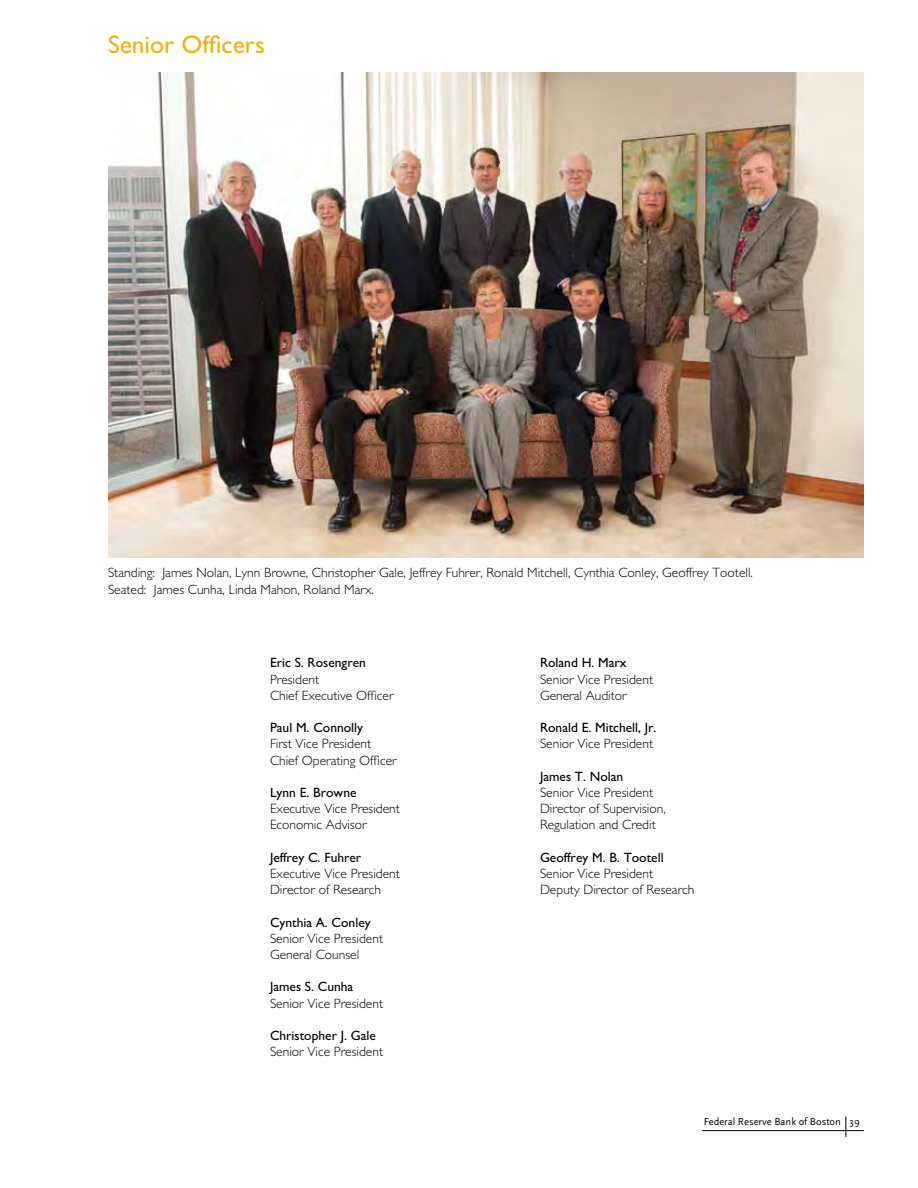
<style>
.page{position:relative;width:918px;height:1188px;background:#fff}
.page>*{position:absolute;margin:0;border:0;box-sizing:border-box;transform-origin:0 0}
.t1{font:25.5px "M Gill Sans";color:#eeb111}
.t2{font:300 13.5px/16.2px "M Gill Sans";color:#000}
.t3{font:13.5px "M Gill Sans";color:#000}
.t4{font:10.5px "Scala Sans";color:#000}
</style>
<div class="page">
<hr style="left:702px;top:1130px;width:162px;height:1px;background:#000">
<svg style="left:845px;top:1117px;width:1px;height:20px"></svg>
<img style="left:108px;top:73px;width:756px;height:485px">
<h1 class="t1" style="left:108px;top:30px;width:158px">Senior Officers</h1>
<p class="t2" style="left:108px;top:565px;width:646px">Standing: James Nolan, Lynn Browne, Christopher Gale, Jeffrey Fuhrer, Ronald Mitchell, Cynthia Conley, Geoffrey Tootell.<br>Seated: James Cunha, Linda Mahon, Roland Marx.</p>
<p class="t3" style="left:270px;top:655px;width:97px">Eric S. Rosengren</p>
<p class="t2" style="left:270px;top:671px;width:125px">President<br>Chief Executive Officer</p>
<p class="t3" style="left:270px;top:720px;width:95px">Paul M. Connolly</p>
<p class="t2" style="left:270px;top:736px;width:128px">First Vice President<br>Chief Operating Officer</p>
<p class="t3" style="left:270px;top:785px;width:88px">Lynn E. Browne</p>
<p class="t2" style="left:270px;top:801px;width:132px">Executive Vice President<br>Economic Advisor</p>
<p class="t3" style="left:270px;top:850px;width:93px">Jeffrey C. Fuhrer</p>
<p class="t2" style="left:270px;top:865px;width:132px">Executive Vice President<br>Director of Research</p>
<p class="t3" style="left:270px;top:915px;width:102px">Cynthia A. Conley</p>
<p class="t2" style="left:270px;top:930px;width:115px">Senior Vice President<br>General Counsel</p>
<p class="t3" style="left:270px;top:979px;width:85px">James S. Cunha</p>
<p class="t2" style="left:270px;top:995px;width:115px">Senior Vice President</p>
<p class="t3" style="left:270px;top:1028px;width:108px">Christopher J. Gale</p>
<p class="t2" style="left:270px;top:1044px;width:115px">Senior Vice President</p>
<p class="t3" style="left:540px;top:655px;width:88px">Roland H. Marx</p>
<p class="t2" style="left:540px;top:671px;width:115px">Senior Vice President<br>General Auditor</p>
<p class="t3" style="left:540px;top:720px;width:118px">Ronald E. Mitchell, Jr.</p>
<p class="t2" style="left:540px;top:736px;width:115px">Senior Vice President</p>
<p class="t3" style="left:540px;top:769px;width:85px">James T. Nolan</p>
<p class="t2" style="left:540px;top:784px;width:127px">Senior Vice President<br>Director of Supervision,<br>Regulation and Credit</p>
<p class="t3" style="left:540px;top:850px;width:125px">Geoffrey M. B. Tootell</p>
<p class="t2" style="left:540px;top:865px;width:156px">Senior Vice President<br>Deputy Director of Research</p>
<p class="t4" style="left:704px;top:1116px;width:158px">Federal Reserve Bank of Boston 39</p>
</div>
